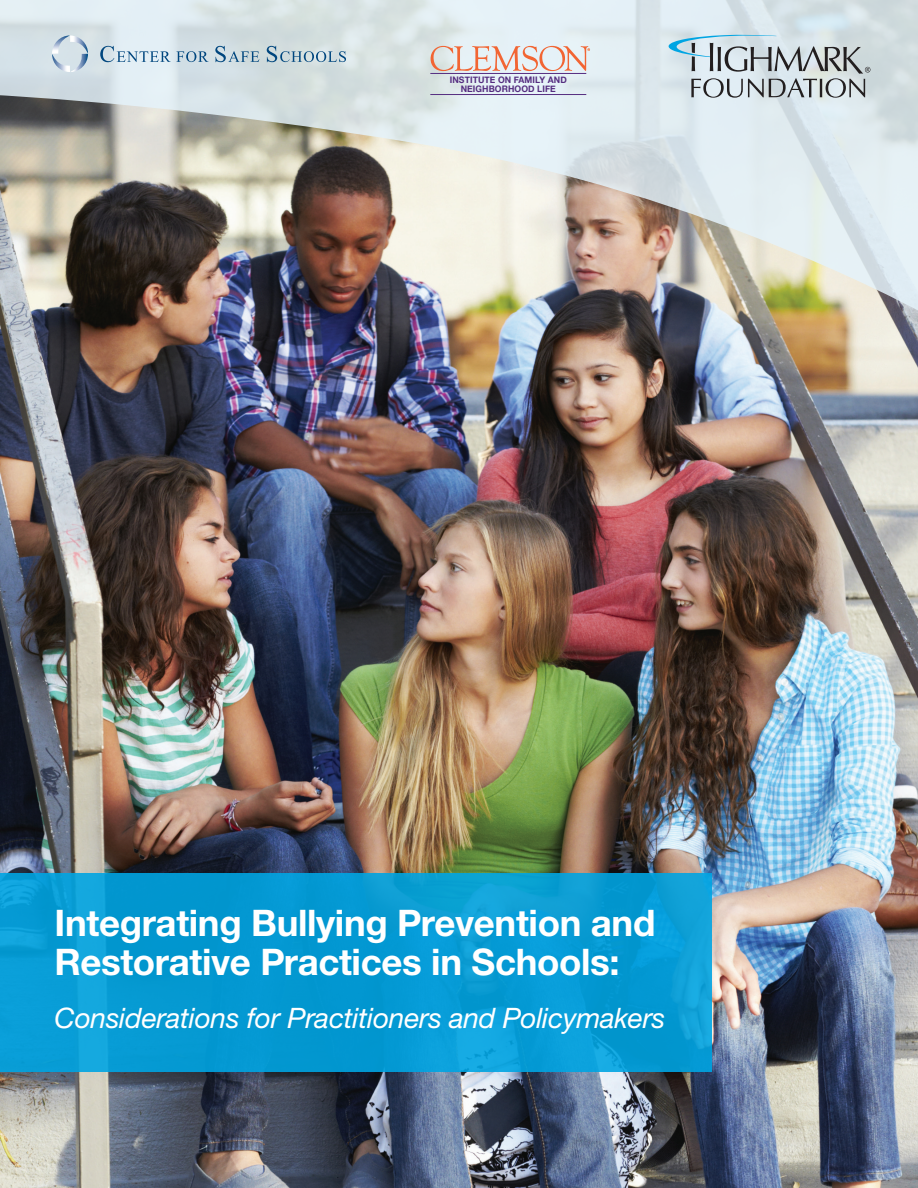
<style>
.page{position:relative;width:918px;height:1188px;background:#fff}
.page>*{position:absolute;margin:0;border:0;box-sizing:border-box;transform-origin:0 0}
.t1{font:700 36.6px/39.5px "Helvetica Neue LT Std";letter-spacing:-.01em;color:#fff}
.t2{font:italic 28.2px "Helvetica Neue LT Std";letter-spacing:-.01em;color:#fff}
.t3{font:700 9px/9px "Helvetica Neue";letter-spacing:.01em;color:#552d80;text-align:center;scale:.96 1}
</style>
<div class="page">
<img style="left:1px;top:321px;width:916px;height:867px">
<img style="left:0;top:0;width:917px;height:321px">
<svg style="left:52px;top:35px;width:36px;height:37px"></svg>
<svg style="left:100px;top:46px;width:108px;height:16px;background:#b4cada"></svg>
<svg style="left:215px;top:46px;width:44px;height:16px"></svg>
<svg style="left:267px;top:46px;width:79px;height:16px"></svg>
<svg style="left:668px;top:35px;width:202px;height:63px;background:#b8c3c9"></svg>
<svg style="left:1px;top:874px;width:711px;height:198px;background:#069bd4"></svg>
<hr style="left:430px;top:73px;width:156px;height:1px;background:#552d80">
<hr style="left:430px;top:94px;width:156px;height:1px;background:#552d80">
<svg style="left:430px;top:46px;width:160px;height:25px;background:#e7cdc4"></svg>
<p class="t3" style="left:450px;top:75px;width:123px">INSTITUTE ON FAMILY AND<br>NEIGHBORHOOD LIFE</p>
<p class="t1" style="left:55px;top:902px;width:602px">Integrating Bullying Prevention and<br>Restorative Practices in Schools:</p>
<p class="t2" style="left:55px;top:1000px;width:612px">Considerations for Practitioners and Policymakers</p>
</div>
